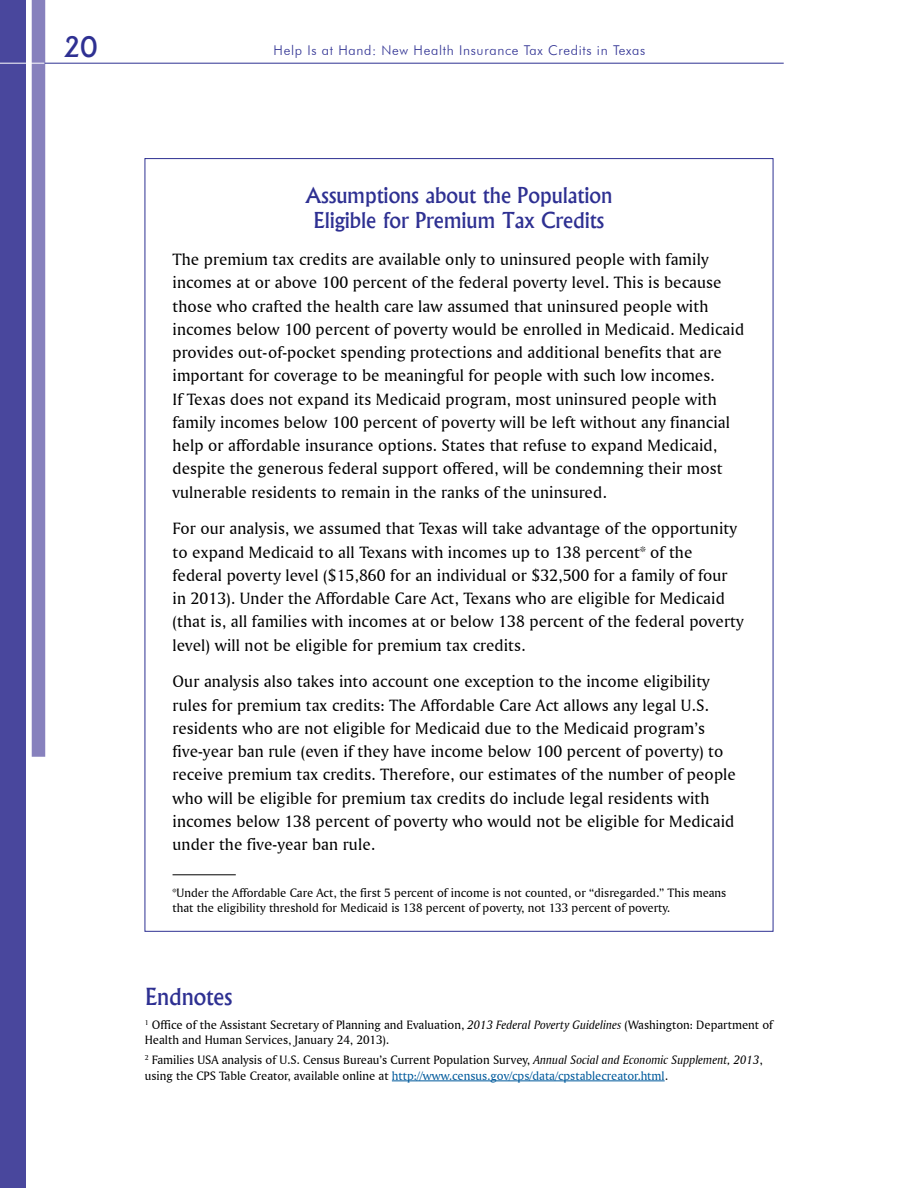
<style>
.page{position:relative;width:918px;height:1188px;background:#fff}
.page>*{position:absolute;margin:0;border:0;box-sizing:border-box;transform-origin:0 0}
.t1{font:500 27px "Albertus";color:#2e3092}
.t2{font:500 22.5px "Albertus";color:#2e3092}
.t3{font:500 21px/25.2px "Albertus";color:#2e3092;text-align:center}
.t4{font:17.25px/23.2px "Amerigo BT Roman A";letter-spacing:.005em;color:#000}
.t5{font:300 13.5px "Futura BT";letter-spacing:.05em;color:#2e3092}
.t6{font:12.75px/15.3px "Amerigo BT Roman A";color:#000}
.s1{font-family:"Amerigo BT Italic A"}
.s2{color:#005a9c}
</style>
<div class="page">
<div style="left:0;top:0;width:26px;height:1188px;background:#49479d"></div>
<div style="left:32px;top:0;width:13px;height:757px;background:#8781bd"></div>
<hr style="left:44px;top:63px;width:740px;height:1px;background:#2e3092">
<hr style="left:0;top:63px;width:44px;height:1px;background:#fff">
<hr style="left:173px;top:875px;width:63px;height:1px;background:#000">
<hr style="left:392px;top:1080px;width:273px;height:1px;background:#005a9c">
<h1 class="t1" style="left:64px;top:30px;width:35px">20</h1>
<p class="t5" style="left:274px;top:42px;width:373px">Help Is at Hand: New Health Insurance Tax Credits in Texas</p>
<p class="t3" style="left:305px;top:183px;width:309px">Assumptions about the Population<br>Eligible for Premium Tax Credits</p>
<p class="t4" style="left:173px;top:247px;width:573px">The premium tax credits are available only to uninsured people with family incomes at or above 100 percent of the federal poverty level. This is because those who crafted the health care law assumed that uninsured people with incomes below 100 percent of poverty would be enrolled in Medicaid. Medicaid provides out-of-pocket spending protections and additional benefits that are important for coverage to be meaningful for people with such low incomes.<br>If Texas does not expand its Medicaid program, most uninsured people with family incomes below 100 percent of poverty will be left without any financial help or affordable insurance options. States that refuse to expand Medicaid, despite the generous federal support offered, will be condemning their most vulnerable residents to remain in the ranks of the uninsured.</p>
<p class="t4" style="left:173px;top:517px;width:573px">For our analysis, we assumed that Texas will take advantage of the opportunity to expand Medicaid to all Texans with incomes up to 138 percent* of the federal poverty level ($15,860 for an individual or $32,500 for a family of four in 2013). Under the Affordable Care Act, Texans who are eligible for Medicaid (that is, all families with incomes at or below 138 percent of the federal poverty level) will not be eligible for premium tax credits.</p>
<p class="t4" style="left:173px;top:670px;width:565px">Our analysis also takes into account one exception to the income eligibility rules for premium tax credits: The Affordable Care Act allows any legal U.S. residents who are not eligible for Medicaid due to the Medicaid program’s five-year ban rule (even if they have income below 100 percent of poverty) to receive premium tax credits. Therefore, our estimates of the number of people who will be eligible for premium tax credits do include legal residents with incomes below 138 percent of poverty who would not be eligible for Medicaid under the five-year ban rule.</p>
<p class="t6" style="left:173px;top:885px;width:555px">*Under the Affordable Care Act, the first 5 percent of income is not counted, or “disregarded.” This means that the eligibility threshold for Medicaid is 138 percent of poverty, not 133 percent of poverty.</p>
<h2 class="t2" style="left:145px;top:983px;width:89px">Endnotes</h2>
<p class="t6" style="left:145px;top:1017px;width:630px"><sup>1</sup> Office of the Assistant Secretary of Planning and Evaluation, <span class="s1">2013 Federal Poverty Guidelines</span> (Washington: Department of<br>Health and Human Services, January 24, 2013).</p>
<p class="t6" style="left:145px;top:1052px;width:619px"><sup>2</sup> Families USA analysis of U.S. Census Bureau’s Current Population Survey, <span class="s1">Annual Social and Economic Supplement, 2013</span>, using the CPS Table Creator, available online at <span class="s2">http://www.census.gov/cps/data/cpstablecreator.html</span>.</p>
</div>
